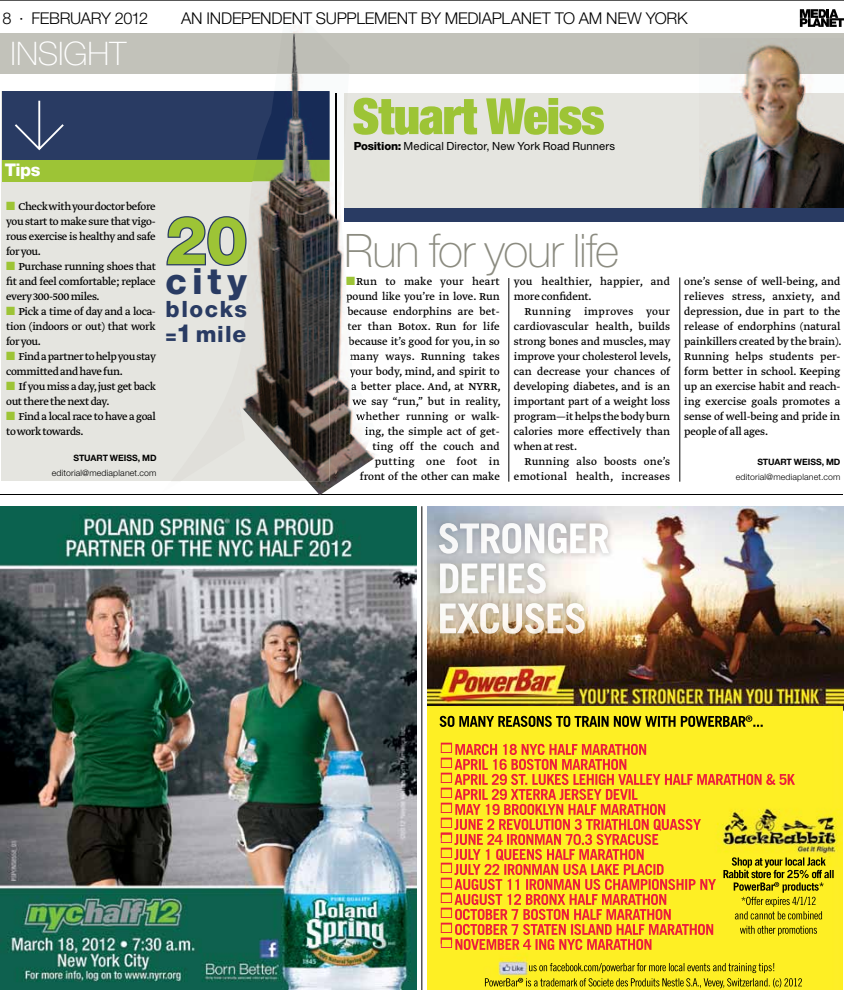
<style>
.page{position:relative;width:844px;height:990px;background:#fff}
.page>*{position:absolute;margin:0;border:0;box-sizing:border-box;transform-origin:0 0}
.t1{font:800 66.25px "Helvetica Neue MP Pro";color:#9dc436}
.t2{font:900 condensed 50px "Helvetica Neue MP Pro";letter-spacing:-.015em;color:#9dc436}
.t3{font:100 46.25px "Helvetica Neue MP Pro";letter-spacing:-.03em;color:#8b8b80}
.t4{font:800 36.25px "Helvetica Neue MP Pro";color:#293b63}
.t5{font:100 32.5px "Helvetica Neue MP Pro";color:#fff}
.t6{font:800 22.5px/25px "Helvetica Neue MP Pro";letter-spacing:.065em;color:#293b63}
.t7{font:800 17.5px "Helvetica Neue MP Pro";color:#fff}
.t8{font:300 16.25px "Helvetica Neue MP Pro";letter-spacing:-.01em;color:#000}
.t9{font:11.88px/15px "Greta Text Pro";letter-spacing:-.01em;color:#000;text-align:justify}
.t10{font:11.88px/15px "Greta Text Pro";letter-spacing:-.03em;color:#000}
.t11{font:11.88px/15px "Greta Text Pro";letter-spacing:.02em;color:#000;text-align:right}
.t12{font:11.88px/15px "Greta Text Pro";letter-spacing:.015em;color:#000}
.t13{font:11.88px "Zapf Dingbats Std";color:#9dc436}
.t14{font:11.25px "Helvetica Neue MP Pro";letter-spacing:.01em;color:#000}
.t15{font:300 8.75px "Helvetica Neue MP Pro";letter-spacing:.02em;color:#000}
.t16{font:700 8.75px "Helvetica Neue MP Pro";letter-spacing:-.005em;color:#000}
.s1{color:#9dc436}
.s2{font-size:18.75px}
.s3{font-size:25px}
.s4{font-weight:800}
</style>
<div class="page">
<hr style="left:0;top:0;width:844px;height:1px;background:#000">
<svg style="left:800px;top:9px;width:44px;height:18px"></svg>
<div style="left:0;top:33px;width:844px;height:41px;background:#c2c2ba"></div>
<hr style="left:0;top:495px;width:842px;height:1px;background:#000">
<img style="left:427px;top:506px;width:416px;height:200px">
<img style="left:427px;top:706px;width:416px;height:284px">
<div style="left:344px;top:93px;width:500px;height:115px;background:#e5e5e0"></div>
<hr style="left:508px;top:278px;width:1px;height:204px;background:#000">
<hr style="left:679px;top:277px;width:1px;height:205px;background:#000">
<img style="left:0;top:506px;width:416px;height:484px">
<div style="left:1px;top:91px;width:328px;height:390px;background:#e5e5e0"></div>
<div style="left:2px;top:91px;width:327px;height:69px;background:#293b63"></div>
<div style="left:2px;top:160px;width:327px;height:21px;background:#9dc436"></div>
<svg style="left:15px;top:100px;width:49px;height:51px"></svg>
<hr style="left:422px;top:506px;width:1px;height:484px;background:#000">
<img style="left:740px;top:74px;width:71px;height:19px">
<img style="left:746px;top:44px;width:55px;height:30px">
<img style="left:700px;top:93px;width:144px;height:115px">
<div style="left:344px;top:208px;width:500px;height:13px;background:#293b63"></div>
<img style="left:274px;top:25px;width:105px;height:470px">
<img style="left:277px;top:33px;width:72px;height:41px">
<img style="left:344px;top:93px;width:4px;height:54px">
<svg style="left:346px;top:292px;width:3px;height:38px"></svg>
<svg style="left:348px;top:337px;width:12px;height:55px"></svg>
<img style="left:352px;top:397px;width:14px;height:10px">
<img style="left:356px;top:412px;width:16px;height:11px">
<svg style="left:365px;top:427px;width:11px;height:11px"></svg>
<svg style="left:372px;top:452px;width:5px;height:6px"></svg>
<img style="left:171px;top:181px;width:158px;height:300px">
<img style="left:257px;top:91px;width:72px;height:69px">
<img style="left:266px;top:160px;width:63px;height:21px">
<img style="left:336px;top:93px;width:1px;height:388px">
<svg style="left:166px;top:215px;width:82px;height:52px"></svg>
<h3 class="t8" style="left:3px;top:8px;width:147px">8 · FEBRUARY 2012</h3>
<h3 class="t8" style="left:181px;top:8px;width:506px">AN INDEPENDENT SUPPLEMENT BY MEDIAPLANET TO AM NEW YORK</h3>
<h3 class="t5" style="left:11px;top:34px;width:109px">insiGht</h3>
<h3 class="t7" style="left:5px;top:159px;width:37px">Tips</h3>
<p class="t9" style="left:6px;top:199px;width:151px"><span class="s1">■</span> Check with your doctor before you start to make sure that vigo&shy;rous exercise is healthy and safe for you.</p>
<p class="t13" style="left:15px;top:260px;width:5px">■</p>
<p class="t9" style="left:6px;top:259px;width:151px"><span class="s1">■</span> Purchase running shoes that fit and feel comfortable; replace every 300-500 miles.</p>
<p class="t13" style="left:15px;top:305px;width:5px">■</p>
<p class="t9" style="left:6px;top:304px;width:151px"><span class="s1">■</span> Pick a time of day and a loca&shy;tion (indoors or out) that work for you.</p>
<p class="t13" style="left:15px;top:350px;width:5px">■</p>
<p class="t10" style="left:6px;top:349px;width:151px"><span class="s1">■</span> Find a partner to help you stay committed and have fun.</p>
<p class="t13" style="left:15px;top:380px;width:5px">■</p>
<p class="t10" style="left:6px;top:379px;width:151px"><span class="s1">■</span> If you miss a day,just get back out there the next day.</p>
<p class="t13" style="left:15px;top:410px;width:5px">■</p>
<p class="t10" style="left:6px;top:409px;width:151px"><span class="s1">■</span> Find a local race to have a goal to work towards.</p>
<p class="t16" style="left:73px;top:453px;width:85px">STUART WEISS, MD</p>
<p class="t15" style="left:52px;top:468px;width:106px">EDITORIAL@MEDIAPLANET.COM</p>
<h1 class="t1" style="left:166px;top:201px;width:84px">20</h1>
<h3 class="t4" style="left:166px;top:260px;width:83px">city</h3>
<h3 class="t6" style="left:166px;top:296px;width:83px">blocks <span class="s2">=</span> <span class="s3">1</span> mile</h3>
<h2 class="t2" style="left:352px;top:83px;width:253px">stuart weiss</h2>
<p class="t14" style="left:354px;top:139px;width:263px"><span class="s4">position:</span> medical director, new york road runners</p>
<h3 class="t3" style="left:344px;top:223px;width:277px">run for your life</h3>
<p class="t9" style="left:346px;top:274px;width:156px;text-align:right"><span class="s1">■</span>Run to make your heart pound like you’re in love. Run because endorphins are bet&shy;ter than Botox. Run for life because it’s good for you, in so many ways. Running takes your body, mind, and spirit to a better place. And, at NYRR, we say “run,” but in reality, whether running or walk&shy;ing, the simple act of get&shy;ting off the couch and putting one foot in<br>front of the other can make</p>
<p class="t12" style="left:514px;top:274px;width:158px">you healthier, happier, and more confident.</p>
<p class="t9" style="left:514px;top:304px;width:159px;text-indent:11px">Running improves your cardiovascular health, builds strong bones and muscles, may improve your cholesterol levels, can decrease your chances of developing diabetes, and is an important part of a weight loss program—it helps the body burn calories more effectively than when at rest.</p>
<p class="t11" style="left:514px;top:454px;width:158px">Running also boosts one’s emotional health, increases</p>
<p class="t9" style="left:684px;top:274px;width:159px">one’s sense of well-being, and relieves stress, anxiety, and depression, due in part to the release of endorphins (natural painkillers created by the brain).<br>Running helps students per&shy;form better in school. Keeping up an exercise habit and reach&shy;ing exercise goals promotes a sense of well-being and pride in people of all ages.</p>
<p class="t16" style="left:757px;top:456px;width:85px">STUART WEISS, MD</p>
<p class="t15" style="left:736px;top:472px;width:106px">EDITORIAL@MEDIAPLANET.COM</p>
</div>
